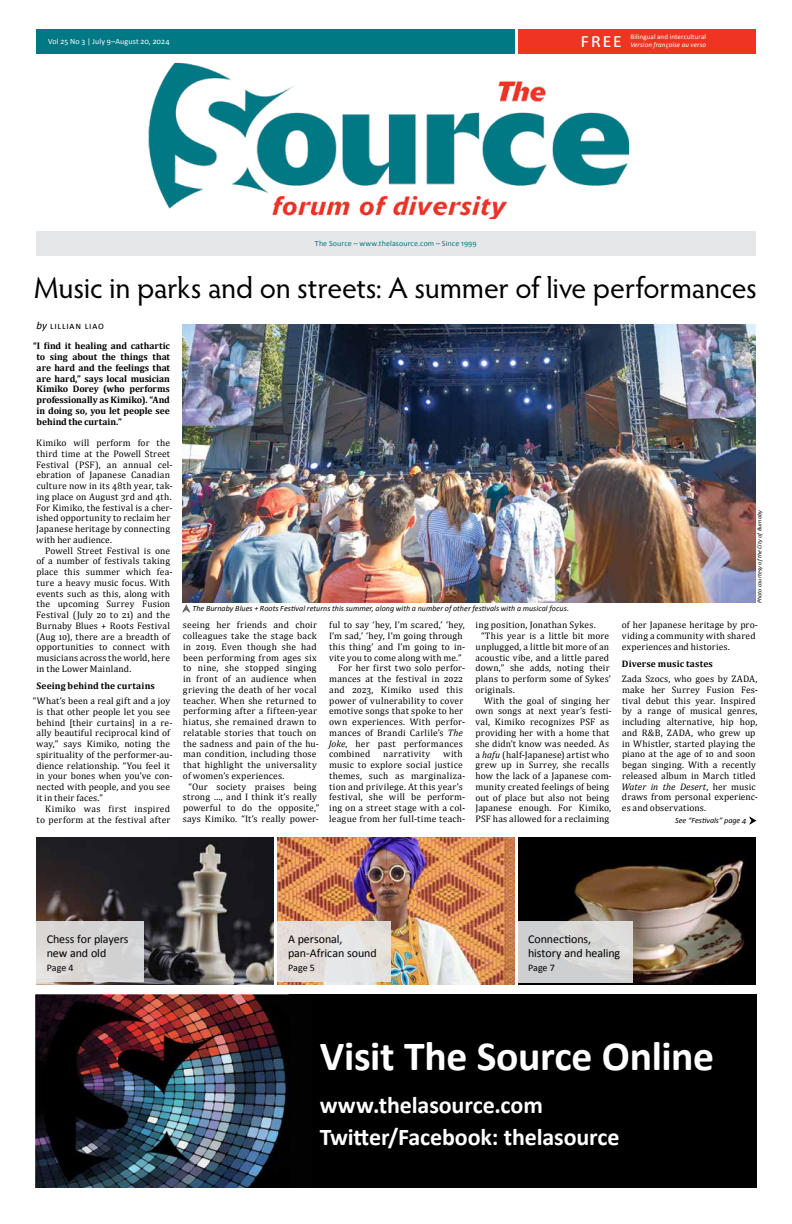
<style>
.page{position:relative;width:792px;height:1224px;background:#fff}
.page>*{position:absolute;margin:0;border:0;box-sizing:border-box;transform-origin:0 0}
.t1{font:700 41.6px "Calibri";letter-spacing:-.01em;color:#fff}
.t2{font:30px "Hypatia Sans Pro";letter-spacing:-.01em;color:#000}
.t3{font:700 24px/32.3px "Calibri";letter-spacing:-.005em;color:#fff}
.t4{font:21px "Calibri";color:#fff}
.t5{font:12px/14px "Calibri";letter-spacing:-.005em;color:#000}
.t6{font:10px "Calibri";color:#000}
.t7{font:9.5px/10.8px "Cambria";letter-spacing:.015em;color:#000}
.t8{font:700 9.5px/10.8px "Cambria";color:#000;text-align:justify}
.t9{font:9.5px "Cambria";letter-spacing:.035em;color:#000}
.t10{font:italic 8px "Calibri";letter-spacing:.005em;color:#000}
.t11{font:8px "Calibri";letter-spacing:.015em;color:#087984}
.t12{font:8px "Calibri";letter-spacing:.01em;color:#fff}
.t13{font:7px "Calibri";letter-spacing:.015em;color:#fff}
.t14{font:italic 7px "Calibri";letter-spacing:.01em;color:#fff}
.t15{font:italic 6px "Calibri";letter-spacing:.02em;color:#000}
.s1{font-style:italic;font-size:11px}
.s2{font-style:italic}
</style>
<div class="page">
<img style="left:277px;top:838px;width:238px;height:147px">
<img style="left:518px;top:838px;width:238px;height:147px">
<div style="left:518px;top:921px;width:115px;height:61px;background:linear-gradient(to right,#cccecf,#dddcda)"></div>
<div style="left:277px;top:921px;width:113px;height:61px;background:linear-gradient(to right,#e4dcd9,#e5e5e2)"></div>
<img style="left:36px;top:838px;width:238px;height:147px">
<div style="left:36px;top:921px;width:108px;height:61px;background:#d7d5d4"></div>
<div style="left:36px;top:29px;width:479px;height:25px;background:#007984"></div>
<div style="left:518px;top:29px;width:238px;height:25px;background:#ee3524"></div>
<img style="left:148px;top:63px;width:481px;height:156px">
<div style="left:36px;top:231px;width:720px;height:25px;background:#e6e7e8"></div>
<svg style="left:749px;top:816px;width:8px;height:9px"></svg>
<div style="left:36px;top:994px;width:720px;height:194px;background:#000"></div>
<img style="left:36px;top:994px;width:254px;height:194px">
<svg style="left:182px;top:604px;width:9px;height:9px"></svg>
<img style="left:182px;top:324px;width:574px;height:279px">
<p class="t12" style="left:48px;top:36px;width:123px">Vol 25 No 3 | July 9–August 20, 2024</p>
<h3 class="t4" style="left:581px;top:25px;width:43px">FREE</h3>
<p class="t13" style="left:631px;top:32px;width:77px">Bilingual and intercultural</p>
<p class="t14" style="left:630px;top:40px;width:77px">Version française au verso</p>
<p class="t11" style="left:315px;top:238px;width:163px">The Source – www.thelasource.com – Since 1999</p>
<h2 class="t2" style="left:34px;top:268px;width:725px">Music in parks and on streets: A summer of live performances</h2>
<p class="t6" style="left:36px;top:319px;width:69px"><span class="s1">by</span> Lillian Liao</p>
<p class="t8" style="left:36px;top:340px;width:135px;text-indent:-3px">“I find it healing and cathartic to sing about the things that are hard and the feelings that are hard,” says local musician Kimiko Dorey (who performs professionally as Kimiko). “And in doing so, you let people see behind the curtain.”</p>
<p class="t7" style="left:36px;top:437px;width:138px">Kimiko will perform for the third time at the Powell Street<br>Festival (PSF), an annual cel&shy;ebration of Japanese Canadian culture now in its 48th year, tak&shy;ing place on August 3rd and 4th.<br>For Kimiko, the festival is a cher&shy;ished opportunity to reclaim her<br>Japanese heritage by connecting with her audience.</p>
<p class="t7" style="left:36px;top:545px;width:138px;text-indent:9px">Powell Street Festival is one of a number of festivals taking place this summer which fea&shy;ture a heavy music focus. With events such as this, along with the upcoming Surrey Fusion<br>Festival (July 20 to 21) and the<br>Burnaby Blues + Roots Festival (Aug 10), there are a breadth of opportunities to connect with musicians across the world, here in the Lower Mainland.</p>
<p class="t8" style="left:36px;top:681px;width:120px">Seeing behind the curtains</p>
<p class="t7" style="left:36px;top:696px;width:138px;text-indent:-3px">“What’s been a real gift and a joy is that other people let you see behind [their curtains] in a re&shy;ally beautiful reciprocal kind of way,” says Kimiko, noting the spirituality of the performer-au&shy;dience relationship. “You feel it in your bones when you’ve con&shy;nected with people, and you see it in their faces.”</p>
<p class="t7" style="left:37px;top:803px;width:135px;text-align:right">Kimiko was first inspired to perform at the festival after</p>
<p class="t10" style="left:192px;top:603px;width:378px">The Burnaby Blues + Roots Festival returns this summer, along with a number of other festivals with a musical focus.</p>
<p class="t7" style="left:183px;top:620px;width:136px">seeing her friends and choir</p>
<p class="t7" style="left:183px;top:630px;width:135px">colleagues take the stage back</p>
<p class="t7" style="left:183px;top:641px;width:135px">in 2019. Even though she had</p>
<p class="t7" style="left:183px;top:652px;width:135px">been performing from ages six</p>
<p class="t7" style="left:183px;top:663px;width:135px">to nine, she stopped singing</p>
<p class="t7" style="left:183px;top:673px;width:135px">in front of an audience when</p>
<p class="t7" style="left:183px;top:684px;width:135px">grieving the death of her vocal</p>
<p class="t7" style="left:183px;top:695px;width:135px">teacher. When she returned to</p>
<p class="t7" style="left:183px;top:706px;width:136px">performing after a fifteen-year</p>
<p class="t7" style="left:183px;top:716px;width:135px">hiatus, she remained drawn to</p>
<p class="t7" style="left:183px;top:727px;width:135px">relatable stories that touch on</p>
<p class="t7" style="left:183px;top:738px;width:138px">the sadness and pain of the hu-</p>
<p class="t7" style="left:183px;top:749px;width:135px">man condition, including those</p>
<p class="t7" style="left:183px;top:760px;width:135px">that highlight the universality</p>
<p class="t7" style="left:183px;top:770px;width:103px">of women’s experiences.</p>
<p class="t7" style="left:189px;top:781px;width:130px">“Our society praises being</p>
<p class="t7" style="left:183px;top:792px;width:135px">strong …, and I think it’s really</p>
<p class="t7" style="left:183px;top:803px;width:138px">powerful to do the opposite,”</p>
<p class="t7" style="left:183px;top:813px;width:138px">says Kimiko. “It’s really power-</p>
<p class="t7" style="left:329px;top:620px;width:137px">ful to say ‘hey, I’m scared,’ ‘hey,</p>
<p class="t7" style="left:329px;top:630px;width:135px">I’m sad,’ ‘hey, I’m going through</p>
<p class="t7" style="left:329px;top:641px;width:138px">this thing’ and I’m going to in-</p>
<p class="t7" style="left:329px;top:652px;width:134px">vite you to come along with me.”</p>
<p class="t7" style="left:338px;top:663px;width:129px">For her first two solo perfor-</p>
<p class="t7" style="left:329px;top:673px;width:135px">mances at the festival in 2022</p>
<p class="t7" style="left:329px;top:684px;width:135px">and 2023, Kimiko used this</p>
<p class="t7" style="left:329px;top:695px;width:136px">power of vulnerability to cover</p>
<p class="t7" style="left:329px;top:706px;width:136px">emotive songs that spoke to her</p>
<p class="t7" style="left:329px;top:716px;width:138px">own experiences. With perfor-</p>
<p class="t7" style="left:329px;top:727px;width:135px">mances of Brandi Carlile’s <span class="s2">The</span></p>
<p class="t7" style="left:329px;top:738px;width:136px"><span class="s2">Joke</span>, her past performances</p>
<p class="t7" style="left:329px;top:749px;width:43px">combined</p>
<p class="t9" style="left:383px;top:749px;width:49px">narrativity</p>
<p class="t7" style="left:329px;top:749px;width:138px;text-indent:114px">with music to explore social justice themes, such as marginaliza&shy;tion and privilege. At this year’s festival, she will be perform&shy;ing on a street stage with a col&shy;league from her full-time teach-</p>
<p class="t7" style="left:476px;top:620px;width:122px">ing position, Jonathan Sykes.</p>
<p class="t7" style="left:481px;top:631px;width:130px">“This year is a little bit more</p>
<p class="t7" style="left:476px;top:641px;width:135px">unplugged, a little bit more of an</p>
<p class="t7" style="left:476px;top:652px;width:135px">acoustic vibe, and a little pared</p>
<p class="t7" style="left:476px;top:663px;width:136px">down,” she adds, noting their</p>
<p class="t7" style="left:476px;top:674px;width:137px">plans to perform some of Sykes’</p>
<p class="t7" style="left:476px;top:684px;width:41px">originals.</p>
<p class="t7" style="left:484px;top:695px;width:127px">With the goal of singing her</p>
<p class="t7" style="left:476px;top:706px;width:138px">own songs at next year’s festi-</p>
<p class="t7" style="left:475px;top:717px;width:135px">val, Kimiko recognizes PSF as</p>
<p class="t7" style="left:476px;top:727px;width:135px">providing her with a home that</p>
<p class="t7" style="left:476px;top:738px;width:135px">she didn’t know was needed. As</p>
<p class="t7" style="left:476px;top:749px;width:135px">a <span class="s2">hafu</span> (half-Japanese) artist who</p>
<p class="t7" style="left:476px;top:760px;width:135px">grew up in Surrey, she recalls</p>
<p class="t7" style="left:476px;top:770px;width:138px">how the lack of a Japanese com-</p>
<p class="t7" style="left:476px;top:781px;width:135px">munity created feelings of being</p>
<p class="t7" style="left:476px;top:792px;width:135px">out of place but also not being</p>
<p class="t7" style="left:475px;top:803px;width:137px">Japanese enough. For Kimiko,</p>
<p class="t7" style="left:475px;top:813px;width:135px">PSF has allowed for a reclaiming</p>
<p class="t15" style="left:755px;top:603px;width:95px;rotate:-90deg">Photo courtesy ofthe City ofBurnaby</p>
<p class="t7" style="left:622px;top:620px;width:138px">of her Japanese heritage by pro&shy;viding a community with shared experiences and histories.</p>
<p class="t8" style="left:622px;top:659px;width:92px">Diverse music tastes</p>
<p class="t7" style="left:621px;top:673px;width:138px">Zada Szocs, who goes by ZADA, make her Surrey Fusion Fes&shy;tival debut this year. Inspired by a range of musical genres, including alternative, hip hop, and R&amp;B, ZADA, who grew up in Whistler, started playing the piano at the age of 10 and soon began singing. With a recently released album in March titled<br><span class="s2">Water in the Desert</span>, her music draws from personal experienc&shy;es and observations.</p>
<p class="t10" style="left:675px;top:815px;width:73px">See “Festivals” page 4</p>
<p class="t5" style="left:47px;top:932px;width:83px">Chess for players new and old</p>
<p class="t6" style="left:47px;top:961px;width:28px">Page 4</p>
<p class="t5" style="left:288px;top:932px;width:90px">A personal, pan-African sound</p>
<p class="t6" style="left:288px;top:961px;width:28px">Page 5</p>
<p class="t5" style="left:528px;top:932px;width:94px">Connections, history and healing</p>
<p class="t6" style="left:528px;top:961px;width:28px">Page 7</p>
<h1 class="t1" style="left:320px;top:1027px;width:396px">Visit The Source Online</h1>
<h3 class="t3" style="left:320px;top:1088px;width:301px">www.thelasource.com<br>Twitter/Facebook: thelasource</h3>
</div>
